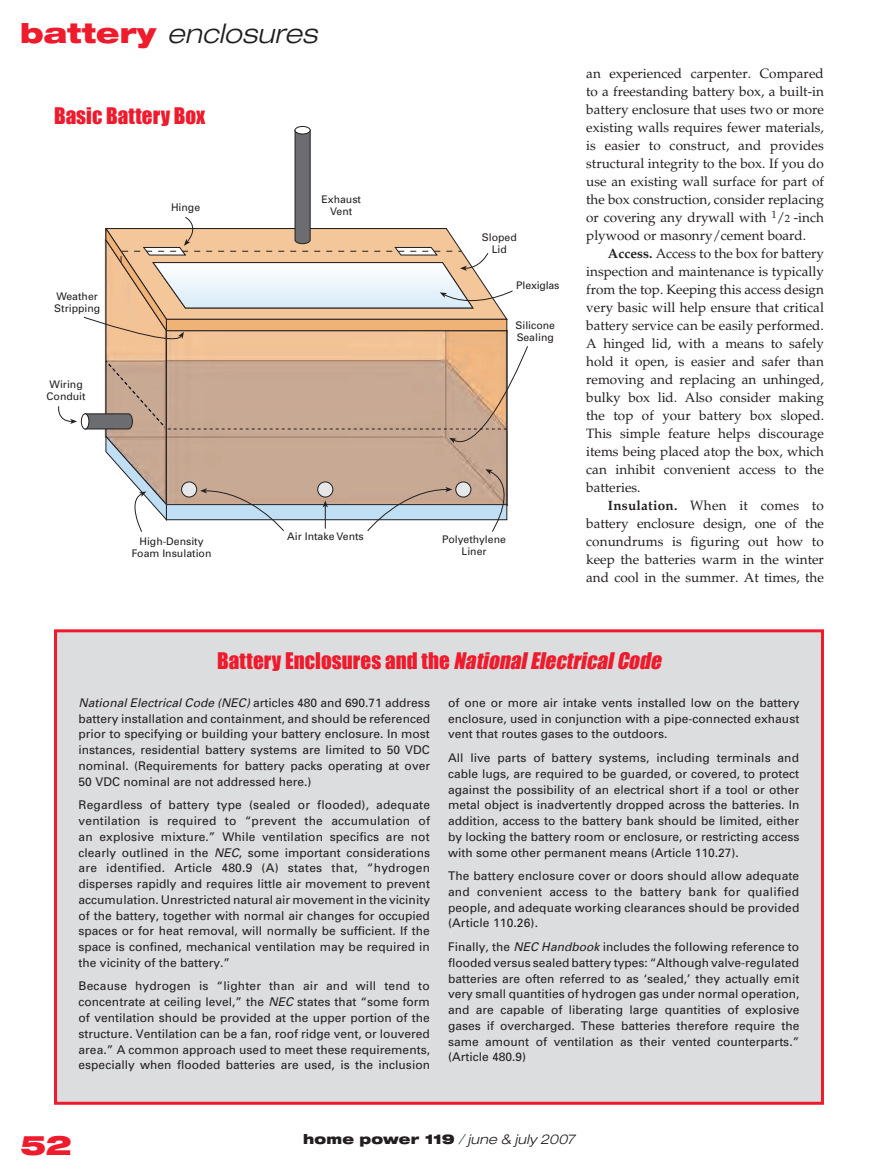
<style>
.page{position:relative;width:878px;height:1175px;background:#fff}
.page>*{position:absolute;margin:0;border:0;box-sizing:border-box;transform-origin:0 0}
.Sidebar_Body{font:italic 300 expanded 27px "Helvetica Neue";letter-spacing:.005em;color:#231f20}
.t1{font:900 expanded 27px "Helvetica Neue";color:#ee1b2d}
.Sidebar_Title{font:21px "Impact";color:#ee1b2d}
.Body{font:13.5px/18px "Palatino";color:#231f20;text-align:justify}
.t2{font:italic 300 expanded 13.5px "Helvetica Neue";letter-spacing:.015em;color:#231f20}
.Sidebar_Body-2{font:12px/15.8px "Univers";color:#231f20;text-align:justify}
.t3{font:10.5px/12px "Univers";color:#231f20;text-align:center}
.s1{font-weight:900;font-style:normal;color:#ee1b2d}
.s2{font-size:10.5px}
.s3{font-weight:700}
.s4{font-style:italic}
.s5{font-weight:900;font-style:normal}
</style>
<div class="page">
<div style="left:56px;top:631px;width:766px;height:472px;background:#dcdddf"></div>
<div style="left:54px;top:629px;width:770px;height:475px;border:3px solid #ee1b2d"></div>
<div style="left:294px;top:126px;width:16px;height:8px;border:1px solid #231f20;border-radius:50%"></div>
<svg style="left:58px;top:406px;width:19px;height:18px"></svg>
<div style="left:81px;top:413px;width:8px;height:16px;border:1px solid #231f20;border-radius:50%"></div>
<svg style="left:83px;top:129px;width:445px;height:403px"></svg>
<p class="Sidebar_Body" style="left:20px;top:17px;width:298px"><span class="s1">battery</span> enclosures</p>
<p class="Sidebar_Title" style="left:54px;top:103px;width:153px">Basic Battery Box</p>
<p class="t3" style="left:54px;top:290px;width:48px;text-align:left">Weather<br>Stripping</p>
<p class="t3" style="left:47px;top:378px;width:41px;text-align:left">Wiring<br>Conduit</p>
<p class="t3" style="left:321px;top:193px;width:41px">Exhaust</p>
<p class="t3" style="left:171px;top:201px;width:31px">Hinge</p>
<p class="t3" style="left:330px;top:205px;width:23px">Vent</p>
<p class="t3" style="left:132px;top:534px;width:81px">High-Density<br>Foam Insulation</p>
<p class="t3" style="left:287px;top:530px;width:78px">Air Intake Vents</p>
<p class="t3" style="left:482px;top:231px;width:37px">Sloped<br>Lid</p>
<p class="t3" style="left:516px;top:279px;width:45px">Plexiglas</p>
<p class="t3" style="left:515px;top:319px;width:41px;text-align:left">Silicone<br>Sealing</p>
<p class="t3" style="left:442px;top:533px;width:65px">Polyethylene<br>Liner</p>
<p class="Body" style="left:586px;top:65px;width:239px">an experienced carpenter. Compared to a freestanding battery box, a built-in battery enclosure that uses two or more existing walls requires fewer materials, is easier to construct, and provides structural integrity to the box. If you do use an existing wall surface for part of the box construction, consider replacing or covering any drywall with <sup>1</sup>/<span class="s2">2</span> -inch plywood or masonry/cement board.</p>
<p class="Body" style="left:586px;top:245px;width:239px;text-indent:22px"><span class="s3">Access.</span> Access to the box for battery inspection and maintenance is typically from the top. Keeping this access design very basic will help ensure that critical battery service can be easily performed.<br>A hinged lid, with a means to safely hold it open, is easier and safer than removing and replacing an unhinged, bulky box lid. Also consider making the top of your battery box sloped.<br>This simple feature helps discourage items being placed atop the box, which can inhibit convenient access to the batteries.</p>
<p class="Body" style="left:586px;top:497px;width:239px;text-indent:22px"><span class="s3">Insulation.</span> When it comes to battery enclosure design, one of the conundrums is figuring out how to keep the batteries warm in the winter and cool in the summer. At times, the</p>
<p class="Sidebar_Title" style="left:217px;top:648px;width:449px">Battery Enclosures and the <span class="s4">NationalElectricalCode</span></p>
<p class="Sidebar_Body-2" style="left:79px;top:694px;width:353px"><span class="s4">National Electrical Code (NEC)</span> articles 480 and 690.71 address battery installation and containment, and should be referenced prior to specifying or building your battery enclosure. In most instances, residential battery systems are limited to 50 VDC nominal. (Requirements for battery packs operating at over 50 VDC nominal are not addressed here.)</p>
<p class="Sidebar_Body-2" style="left:79px;top:797px;width:353px">Regardless of battery type (sealed or flooded), adequate ventilation is required to “prevent the accumulation of an explosive mixture.” While ventilation specifics are not clearly outlined in the <span class="s4">NEC</span>, some important considerations are identified. Article 480.9 (A) states that, “hydrogen disperses rapidly and requires little air movement to prevent accumulation. Unrestricted natural air movement in the vicinity of the battery, together with normal air changes for occupied spaces or for heat removal, will normally be sufficient. If the space is confined, mechanical ventilation may be required in the vicinity of the battery.”</p>
<p class="Sidebar_Body-2" style="left:79px;top:978px;width:353px">Because hydrogen is “lighter than air and will tend to concentrate at ceiling level,” the <span class="s4">NEC</span> states that “some form of ventilation should be provided at the upper portion of the structure. Ventilation can be a fan, roof ridge vent, or louvered area.” A common approach used to meet these requirements, especially when flooded batteries are used, is the inclusion</p>
<p class="Sidebar_Body-2" style="left:448px;top:694px;width:353px">of one or more air intake vents installed low on the battery enclosure, used in conjunction with a pipe-connected exhaust vent that routes gases to the outdoors.</p>
<p class="Sidebar_Body-2" style="left:448px;top:749px;width:353px">All live parts of battery systems, including terminals and cable lugs, are required to be guarded, or covered, to protect against the possibility of an electrical short if a tool or other metal object is inadvertently dropped across the batteries. In addition, access to the battery bank should be limited, either by locking the battery room or enclosure, or restricting access with some other permanent means (Article 110.27).</p>
<p class="Sidebar_Body-2" style="left:448px;top:867px;width:353px">The battery enclosure cover or doors should allow adequate and convenient access to the battery bank for qualified people, and adequate working clearances should be provided (Article 110.26).</p>
<p class="Sidebar_Body-2" style="left:448px;top:938px;width:353px">Finally, the <span class="s4">NEC Handbook</span> includes the following reference to flooded versus sealed battery types: “Although valve-regulated batteries are often referred to as ‘sealed,’ they actually emit very small quantities of hydrogen gas under normal operation, and are capable of liberating large quantities of explosive gases if overcharged. These batteries therefore require the same amount of ventilation as their vented counterparts.” (Article 480.9)</p>
<p class="t1" style="left:20px;top:1128px;width:53px">52</p>
<p class="t2" style="left:303px;top:1131px;width:273px"><span class="s5">home power 119</span> / june &amp; july 2007</p>
</div>
